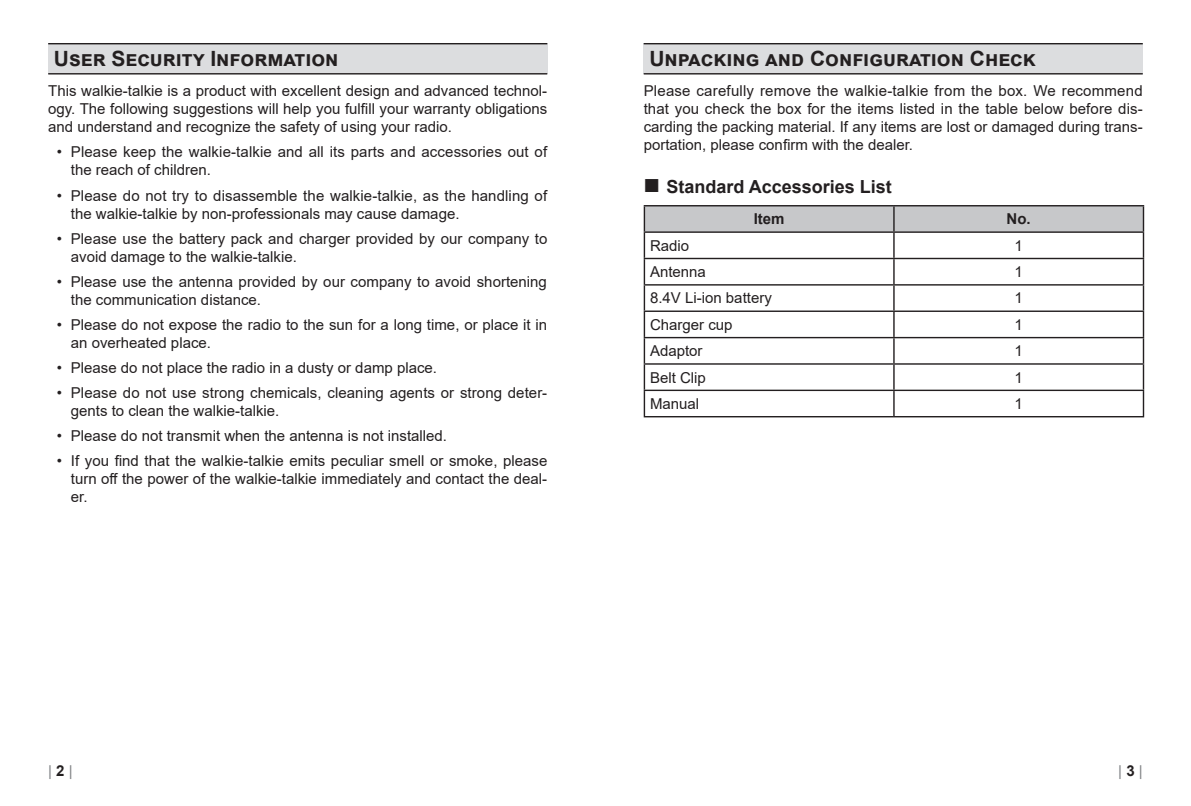
<style>
.page{position:relative;width:1191px;height:806px;background:#fff}
.page>*{position:absolute;margin:0;border:0;box-sizing:border-box;transform-origin:0 0}
.t1{font:700 21px "Arial";color:#231f20}
.t2{font:700 18px "Arial";color:#231f20}
.t3{font:15px/18px "Arial";color:#231f20}
.t4{font:700 15px "Arial";color:#231f20}
.t5{font:italic 15px "Arial";color:#808285}
.s1{font-weight:700;font-style:normal;color:#231f20}
</style>
<div class="page">
<div style="left:48px;top:44px;width:499px;height:30px;background:#dcdddf"></div>
<hr style="left:48px;top:73px;width:499px;height:1px;background:#231f20">
<hr style="left:48px;top:43px;width:499px;height:1px;background:#231f20">
<div style="left:643px;top:44px;width:499px;height:30px;background:#dcdddf"></div>
<hr style="left:643px;top:73px;width:499px;height:1px;background:#231f20">
<hr style="left:643px;top:43px;width:499px;height:1px;background:#231f20">
<hr style="left:643px;top:205px;width:251px;height:1px;background:#231f20">
<hr style="left:643px;top:206px;width:2px;height:25px;background:#231f20">
<hr style="left:894px;top:205px;width:250px;height:1px;background:#231f20">
<hr style="left:1142px;top:206px;width:2px;height:25px;background:#231f20">
<hr style="left:643px;top:231px;width:251px;height:2px;background:#231f20">
<hr style="left:643px;top:233px;width:2px;height:24px;background:#231f20">
<hr style="left:894px;top:231px;width:250px;height:2px;background:#231f20">
<hr style="left:1142px;top:233px;width:2px;height:24px;background:#231f20">
<hr style="left:643px;top:257px;width:251px;height:2px;background:#231f20">
<hr style="left:643px;top:259px;width:2px;height:25px;background:#231f20">
<hr style="left:894px;top:257px;width:250px;height:2px;background:#231f20">
<hr style="left:1142px;top:259px;width:2px;height:25px;background:#231f20">
<hr style="left:643px;top:284px;width:251px;height:1px;background:#231f20">
<hr style="left:643px;top:285px;width:2px;height:25px;background:#231f20">
<hr style="left:894px;top:284px;width:250px;height:1px;background:#231f20">
<hr style="left:1142px;top:285px;width:2px;height:25px;background:#231f20">
<hr style="left:643px;top:310px;width:251px;height:2px;background:#231f20">
<hr style="left:643px;top:312px;width:2px;height:25px;background:#231f20">
<hr style="left:894px;top:310px;width:250px;height:2px;background:#231f20">
<hr style="left:1142px;top:312px;width:2px;height:25px;background:#231f20">
<hr style="left:643px;top:337px;width:251px;height:1px;background:#231f20">
<hr style="left:643px;top:338px;width:2px;height:25px;background:#231f20">
<hr style="left:894px;top:337px;width:250px;height:1px;background:#231f20">
<hr style="left:1142px;top:338px;width:2px;height:25px;background:#231f20">
<hr style="left:643px;top:363px;width:251px;height:1px;background:#231f20">
<hr style="left:643px;top:364px;width:2px;height:25px;background:#231f20">
<hr style="left:894px;top:363px;width:250px;height:1px;background:#231f20">
<hr style="left:1142px;top:364px;width:2px;height:25px;background:#231f20">
<hr style="left:643px;top:389px;width:251px;height:2px;background:#231f20">
<hr style="left:643px;top:391px;width:2px;height:25px;background:#231f20">
<hr style="left:894px;top:389px;width:250px;height:2px;background:#231f20">
<svg style="left:644px;top:206px;width:499px;height:210px"></svg>
<hr style="left:1142px;top:391px;width:2px;height:25px;background:#231f20">
<hr style="left:643px;top:416px;width:251px;height:1px;background:#231f20">
<hr style="left:894px;top:416px;width:250px;height:1px;background:#231f20">
<h1 class="t1" style="left:54px;top:44px;width:286px">User Security Information</h1>
<p class="t3" style="left:48px;top:82px;width:500px;text-align:justify">This walkie-talkie is a product with excellent design and advanced technol&shy;ogy. The following suggestions will help you fulfill your warranty obligations and understand and recognize the safety of using your radio.</p>
<p class="t3" style="left:71px;top:143px;width:478px;text-indent:-14px">• Please keep the walkie-talkie and all its parts and accessories out of the reach of children.</p>
<p class="t3" style="left:71px;top:186px;width:478px;text-indent:-14px">• Please do not try to disassemble the walkie-talkie, as the handling of the walkie-talkie by non-professionals may cause damage.</p>
<p class="t3" style="left:71px;top:229px;width:478px;text-indent:-14px">• Please use the battery pack and charger provided by our company to avoid damage to the walkie-talkie.</p>
<p class="t3" style="left:71px;top:272px;width:477px;text-indent:-14px">• Please use the antenna provided by our company to avoid shortening the communication distance.</p>
<p class="t3" style="left:71px;top:315px;width:478px;text-indent:-14px">• Please do not expose the radio to the sun for a long time, or place it in an overheated place.</p>
<p class="t3" style="left:57px;top:358px;width:382px">• Please do not place the radio in a dusty or damp place.</p>
<p class="t3" style="left:71px;top:383px;width:478px;text-indent:-14px">• Please do not use strong chemicals, cleaning agents or strong deter&shy;gents to clean the walkie-talkie.</p>
<p class="t3" style="left:57px;top:426px;width:392px">• Please do not transmit when the antenna is not installed.</p>
<p class="t3" style="left:71px;top:451px;width:478px;text-align:justify;text-indent:-14px">• If you find that the walkie-talkie emits peculiar smell or smoke, please turn off the power of the walkie-talkie immediately and contact the deal&shy;er.</p>
<h1 class="t1" style="left:649px;top:44px;width:388px">Unpacking and Configuration Check</h1>
<p class="t3" style="left:643px;top:82px;width:500px;text-align:justify">Please carefully remove the walkie-talkie from the box. We recommend that you check the box for the items listed in the table below before dis&shy;carding the packing material. If any items are lost or damaged during trans&shy;portation, please confirm with the dealer.</p>
<p class="t2" style="left:666px;top:174px;width:227px">Standard Accessories List</p>
<p class="t4" style="left:753px;top:208px;width:32px">Item</p>
<p class="t4" style="left:1006px;top:208px;width:26px">No.</p>
<p class="t3" style="left:650px;top:236px;width:41px">Radio</p>
<p class="t3" style="left:1014px;top:236px;width:10px">1</p>
<p class="t3" style="left:650px;top:262px;width:57px">Antenna</p>
<p class="t3" style="left:1014px;top:262px;width:10px">1</p>
<p class="t3" style="left:650px;top:289px;width:123px">8.4V Li-ion battery</p>
<p class="t3" style="left:1014px;top:289px;width:10px">1</p>
<p class="t3" style="left:650px;top:315px;width:84px">Charger cup</p>
<p class="t3" style="left:1014px;top:315px;width:10px">1</p>
<p class="t3" style="left:650px;top:341px;width:54px">Adaptor</p>
<p class="t3" style="left:1014px;top:341px;width:10px">1</p>
<p class="t3" style="left:650px;top:368px;width:57px">Belt Clip</p>
<p class="t3" style="left:1014px;top:368px;width:10px">1</p>
<p class="t3" style="left:650px;top:394px;width:51px">Manual</p>
<p class="t3" style="left:1014px;top:394px;width:10px">1</p>
<p class="t5" style="left:48px;top:760px;width:26px">| <span class="s1">2</span> |</p>
<p class="t5" style="left:1118px;top:760px;width:26px">| <span class="s1">3</span> |</p>
</div>
